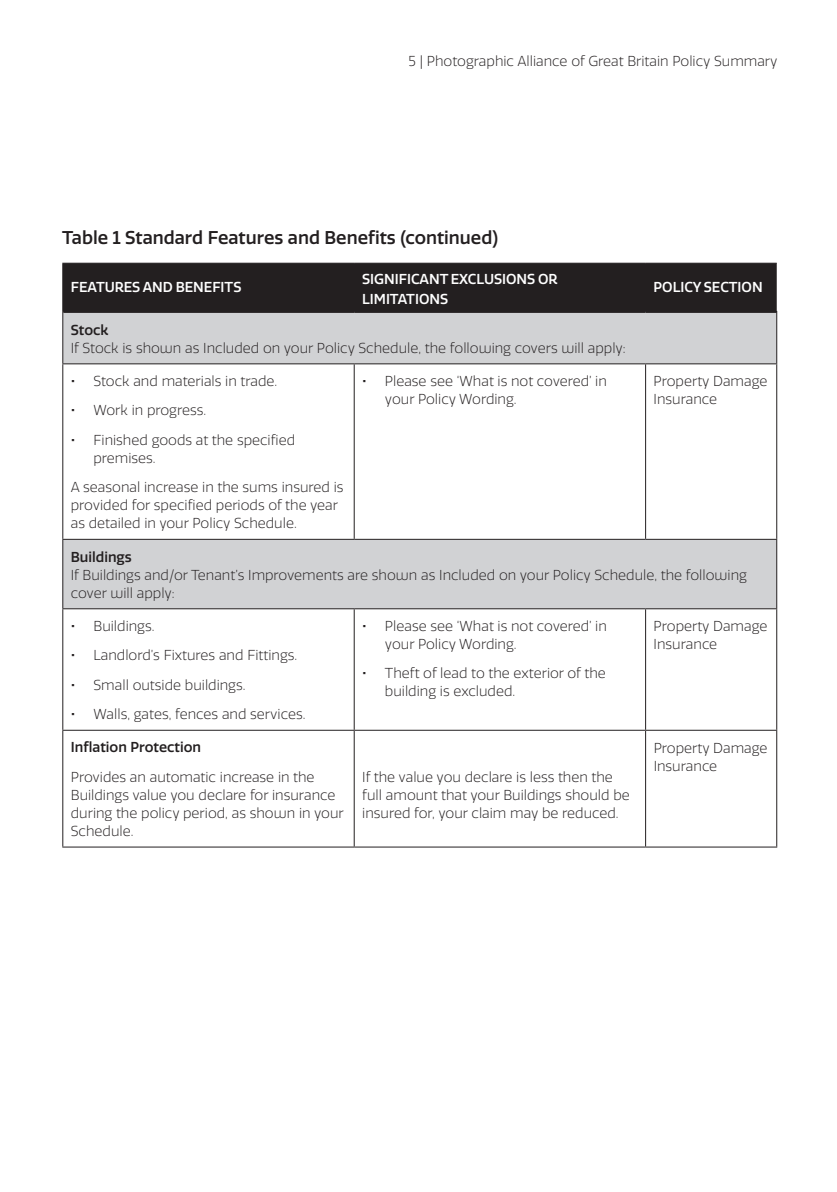
<style>
.page{position:relative;width:837px;height:1192px;background:#fff}
.page>*{position:absolute;margin:0;border:0;box-sizing:border-box;transform-origin:0 0}
.t1{font:500 18px "RSA Sans";color:#231f20}
.t2{font:300 14px/18px "RSA Sans";color:#231f20}
.t3{font:500 14px/20px "RSA Sans";color:#fff}
.t4{font:500 14px "RSA Sans";color:#231f20}
.s1{font-weight:500}
</style>
<div class="page">
<div style="left:63px;top:264px;width:713px;height:47px;background:#231f20"></div>
<svg style="left:63px;top:313px;width:713px;height:295px"></svg>
<hr style="left:62px;top:312px;width:1px;height:51px;background:#231f20">
<hr style="left:776px;top:313px;width:1px;height:50px;background:#231f20">
<hr style="left:62px;top:364px;width:1px;height:175px;background:#231f20">
<hr style="left:353px;top:364px;width:1px;height:175px;background:#231f20">
<hr style="left:645px;top:364px;width:1px;height:175px;background:#231f20">
<hr style="left:776px;top:364px;width:1px;height:175px;background:#231f20">
<hr style="left:62px;top:540px;width:1px;height:68px;background:#231f20">
<hr style="left:776px;top:540px;width:1px;height:68px;background:#231f20">
<hr style="left:62px;top:609px;width:1px;height:121px;background:#231f20">
<hr style="left:353px;top:609px;width:1px;height:121px;background:#231f20">
<hr style="left:645px;top:609px;width:1px;height:121px;background:#231f20">
<hr style="left:776px;top:609px;width:1px;height:121px;background:#231f20">
<hr style="left:62px;top:731px;width:1px;height:116px;background:#231f20">
<hr style="left:353px;top:731px;width:1px;height:116px;background:#231f20">
<hr style="left:645px;top:731px;width:1px;height:116px;background:#231f20">
<hr style="left:776px;top:731px;width:1px;height:116px;background:#231f20">
<hr style="left:62px;top:263px;width:292px;height:1px;background:#231f20">
<hr style="left:62px;top:264px;width:1px;height:48px;background:#231f20">
<hr style="left:354px;top:263px;width:291px;height:1px;background:#231f20">
<hr style="left:645px;top:263px;width:131px;height:1px;background:#231f20">
<hr style="left:63px;top:311px;width:291px;height:2px;background:#231f20">
<hr style="left:354px;top:311px;width:291px;height:2px;background:#231f20">
<hr style="left:645px;top:311px;width:132px;height:2px;background:#231f20">
<hr style="left:62px;top:363px;width:292px;height:1px;background:#231f20">
<hr style="left:354px;top:363px;width:291px;height:1px;background:#231f20">
<hr style="left:645px;top:363px;width:132px;height:1px;background:#231f20">
<hr style="left:62px;top:539px;width:292px;height:1px;background:#231f20">
<hr style="left:354px;top:539px;width:291px;height:1px;background:#231f20">
<hr style="left:645px;top:539px;width:132px;height:1px;background:#231f20">
<hr style="left:62px;top:608px;width:292px;height:1px;background:#231f20">
<hr style="left:354px;top:608px;width:291px;height:1px;background:#231f20">
<hr style="left:645px;top:608px;width:132px;height:1px;background:#231f20">
<hr style="left:62px;top:730px;width:292px;height:1px;background:#231f20">
<hr style="left:354px;top:730px;width:291px;height:1px;background:#231f20">
<hr style="left:645px;top:730px;width:132px;height:1px;background:#231f20">
<hr style="left:62px;top:847px;width:292px;height:1px;background:#231f20">
<hr style="left:354px;top:847px;width:291px;height:1px;background:#231f20">
<hr style="left:645px;top:847px;width:132px;height:1px;background:#231f20">
<p class="t2" style="left:408px;top:52px;width:370px">5 | Photographic Alliance of Great Britain Policy Summary</p>
<p class="t1" style="left:62px;top:226px;width:437px">Table 1 Standard Features and Benefits (continued)</p>
<p class="t3" style="left:71px;top:277px;width:172px">FEATURES AND BENEFITS</p>
<p class="t3" style="left:362px;top:269px;width:197px">SIGNIFICANT EXCLUSIONS OR<br>LIMITATIONS</p>
<p class="t3" style="left:653px;top:277px;width:110px">POLICY SECTION</p>
<p class="t4" style="left:71px;top:321px;width:39px">Stock</p>
<p class="t2" style="left:71px;top:339px;width:556px">If Stock is shown as Included on your Policy Schedule, the following covers will apply:</p>
<p class="t2" style="left:71px;top:372px;width:208px"><span class="s1">•</span> Stock and materials in trade.</p>
<p class="t2" style="left:71px;top:402px;width:137px"><span class="s1">•</span> Work in progress.</p>
<p class="t2" style="left:93px;top:431px;width:203px;text-indent:-23px"><span class="s1">•</span> Finished goods at the specified premises.</p>
<p class="t2" style="left:71px;top:478px;width:274px">A seasonal increase in the sums insured is provided for specified periods of the year as detailed in your Policy Schedule.</p>
<p class="t2" style="left:385px;top:372px;width:223px;text-indent:-23px"><span class="s1">•</span> Please see ‘What is not covered’ in your Policy Wording.</p>
<p class="t2" style="left:653px;top:372px;width:115px">Property Damage<br>Insurance</p>
<p class="t4" style="left:71px;top:548px;width:63px">Buildings</p>
<p class="t2" style="left:71px;top:566px;width:677px">If Buildings and/or Tenant’s Improvements are shown as Included on your Policy Schedule, the following cover will apply:</p>
<p class="t2" style="left:71px;top:617px;width:85px"><span class="s1">•</span> Buildings.</p>
<p class="t2" style="left:71px;top:647px;width:228px"><span class="s1">•</span> Landlord’s Fixtures and Fittings.</p>
<p class="t2" style="left:71px;top:676px;width:176px"><span class="s1">•</span> Small outside buildings.</p>
<p class="t2" style="left:71px;top:705px;width:236px"><span class="s1">•</span> Walls, gates, fences and services.</p>
<p class="t2" style="left:385px;top:617px;width:223px;text-indent:-23px"><span class="s1">•</span> Please see ‘What is not covered’ in your Policy Wording.</p>
<p class="t2" style="left:385px;top:665px;width:222px;text-indent:-23px"><span class="s1">•</span> Theft of lead to the exterior of the building is excluded.</p>
<p class="t2" style="left:653px;top:617px;width:115px">Property Damage<br>Insurance</p>
<p class="t4" style="left:71px;top:739px;width:132px">Inflation Protection</p>
<p class="t2" style="left:71px;top:768px;width:274px">Provides an automatic increase in the Buildings value you declare for insurance during the policy period, as shown in your Schedule.</p>
<p class="t2" style="left:362px;top:768px;width:269px">If the value you declare is less then the full amount that your Buildings should be insured for, your claim may be reduced.</p>
<p class="t2" style="left:653px;top:739px;width:115px">Property Damage<br>Insurance</p>
</div>
